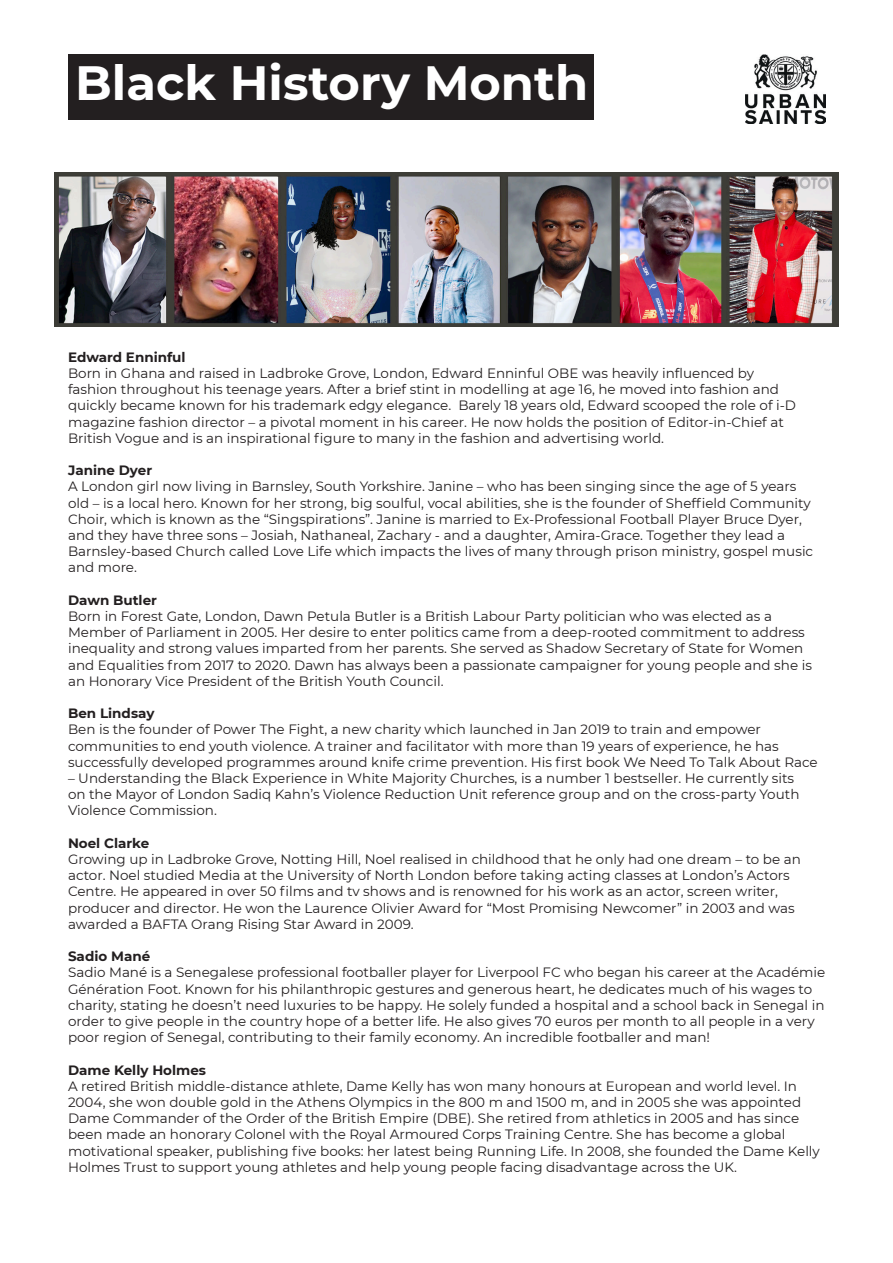
<style>
.page{position:relative;width:893px;height:1263px;background:#fff}
.page>*{position:absolute;margin:0;border:0;box-sizing:border-box;transform-origin:0 0}
.t1{font:700 48px "Montserrat";color:#fff}
.t2{font:13.5px/16.2px "Montserrat";color:#231f20}
.t3{font:700 13.5px "Montserrat";color:#231f20}
</style>
<div class="page">
<div style="left:68px;top:54px;width:526px;height:66px;background:#231f20"></div>
<img style="left:746px;top:54px;width:79px;height:69px">
<img style="left:54px;top:172px;width:785px;height:154px">
<p class="t1" style="left:75px;top:49px;width:514px">Black History Month</p>
<p class="t3" style="left:68px;top:347px;width:119px">Edward Enninful</p>
<p class="t2" style="left:68px;top:365px;width:688px">Born in Ghana and raised in Ladbroke Grove, London, Edward Enninful OBE was heavily influenced by</p>
<p class="t2" style="left:68px;top:381px;width:713px">fashion throughout his teenage years. After a brief stint in modelling at age 16, he moved into fashion and</p>
<p class="t2" style="left:68px;top:397px;width:729px">quickly became known for his trademark edgy elegance. Barely 18 years old, Edward scooped the role of i-D magazine fashion director – a pivotal moment in his career. He now holds the position of Editor-in-Chief at</p>
<p class="t2" style="left:68px;top:429px;width:597px">British Vogue and is an inspirational figure to many in the fashion and advertising world.</p>
<p class="t3" style="left:68px;top:461px;width:86px">Janine Dyer</p>
<p class="t2" style="left:68px;top:478px;width:747px">A London girl now living in Barnsley, South Yorkshire. Janine – who has been singing since the age of 5 years old – is a local hero. Known for her strong, big soulful, vocal abilities, she is the founder of Sheffield Community Choir, which is known as the “Singspirations”. Janine is married to Ex-Professional Football Player Bruce Dyer, and they have three sons – Josiah, Nathaneal, Zachary - and a daughter, Amira-Grace. Together they lead a Barnsley-based Church called Love Life which impacts the lives of many through prison ministry, gospel music and more.</p>
<p class="t3" style="left:68px;top:590px;width:91px">Dawn Butler</p>
<p class="t2" style="left:68px;top:608px;width:705px">Born in Forest Gate, London, Dawn Petula Butler is a British Labour Party politician who was elected as a</p>
<p class="t2" style="left:68px;top:624px;width:745px">Member of Parliament in 2005. Her desire to enter politics came from a deep-rooted commitment to address inequality and strong values imparted from her parents. She served as Shadow Secretary of State for Women and Equalities from 2017 to 2020. Dawn has always been a passionate campaigner for young people and she is an Honorary Vice President of the British Youth Council.</p>
<p class="t3" style="left:68px;top:704px;width:88px">Ben Lindsay</p>
<p class="t2" style="left:68px;top:721px;width:694px">Ben is the founder of Power The Fight, a new charity which launched in Jan 2019 to train and empower</p>
<p class="t2" style="left:68px;top:737px;width:751px">communities to end youth violence. A trainer and facilitator with more than 19 years of experience, he has successfully developed programmes around knife crime prevention. His first book We Need To Talk About Race</p>
<p class="t2" style="left:68px;top:770px;width:733px">– Understanding the Black Experience in White Majority Churches, is a number 1 bestseller. He currently sits on the Mayor of London Sadiq Kahn’s Violence Reduction Unit reference group and on the cross-party Youth<br>Violence Commission.</p>
<p class="t3" style="left:68px;top:833px;width:83px">Noel Clarke</p>
<p class="t2" style="left:68px;top:851px;width:734px">Growing up in Ladbroke Grove, Notting Hill, Noel realised in childhood that he only had one dream – to be an actor. Noel studied Media at the University of North London before taking acting classes at London’s Actors</p>
<p class="t2" style="left:68px;top:883px;width:711px">Centre. He appeared in over 50 films and tv shows and is renowned for his work as an actor, screen writer,</p>
<p class="t2" style="left:68px;top:899px;width:728px">producer and director. He won the Laurence Olivier Award for “Most Promising Newcomer” in 2003 and was awarded a BAFTA Orang Rising Star Award in 2009.</p>
<p class="t3" style="left:68px;top:947px;width:84px">Sadio Mané</p>
<p class="t2" style="left:68px;top:964px;width:759px">Sadio Mané is a Senegalese professional footballer player for Liverpool FC who began his career at the Académie Génération Foot. Known for his philanthropic gestures and generous heart, he dedicates much of his wages to charity, stating he doesn’t need luxuries to be happy. He solely funded a hospital and a school back in Senegal in order to give people in the country hope of a better life. He also gives 70 euros per month to all people in a very poor region of Senegal, contributing to their family economy. An incredible footballer and man!</p>
<p class="t3" style="left:68px;top:1060px;width:140px">Dame Kelly Holmes</p>
<p class="t2" style="left:68px;top:1077px;width:753px">A retired British middle-distance athlete, Dame Kelly has won many honours at European and world level. In 2004, she won double gold in the Athens Olympics in the 800 m and 1500 m, and in 2005 she was appointed Dame Commander of the Order of the British Empire (DBE). She retired from athletics in 2005 and has since been made an honorary Colonel with the Royal Armoured Corps Training Centre. She has become a global motivational speaker, publishing five books: her latest being Running Life. In 2008, she founded the Dame Kelly Holmes Trust to support young athletes and help young people facing disadvantage across the UK.</p>
</div>
